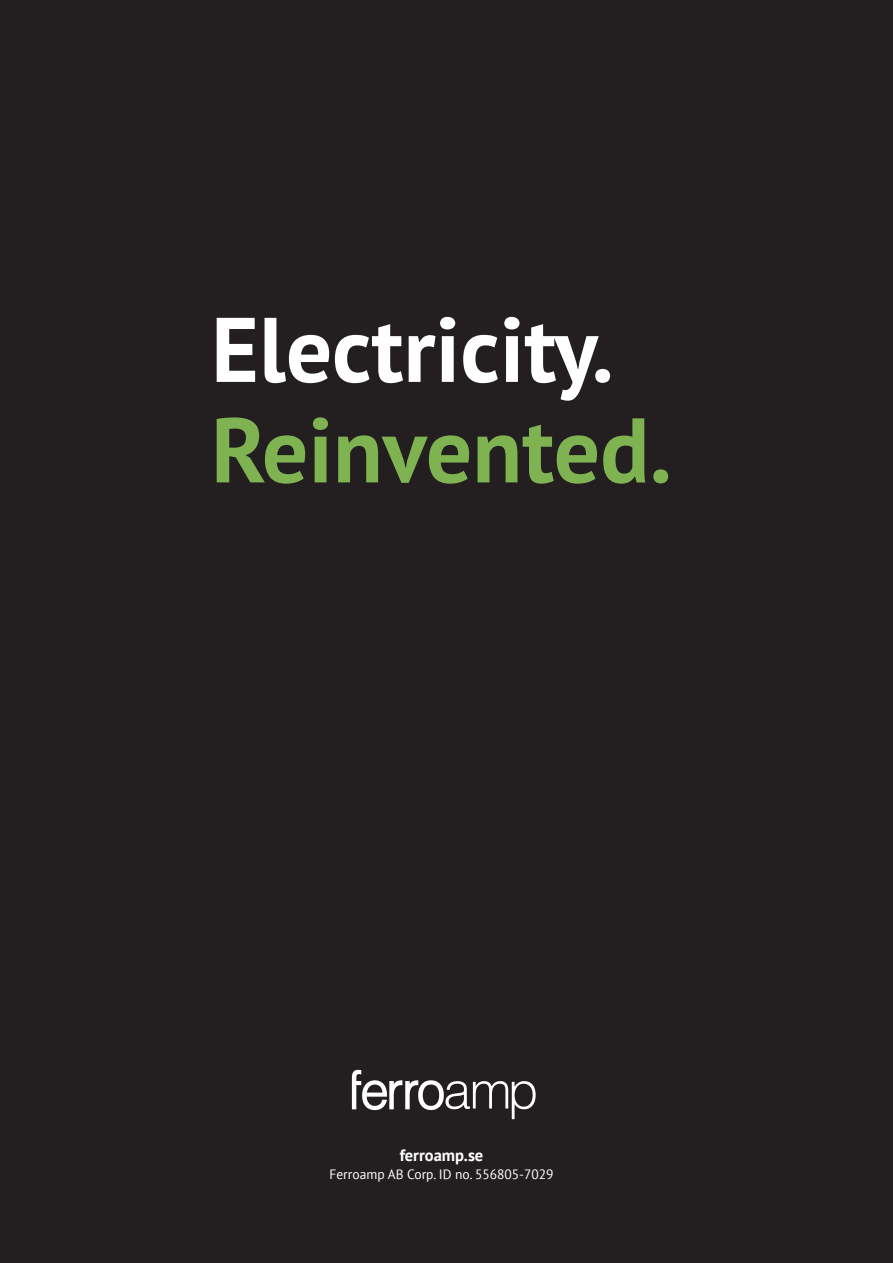
<style>
.page{position:relative;width:893px;height:1263px;background:#231f20}
.page>*{position:absolute;margin:0;border:0;box-sizing:border-box;transform-origin:0 0}
.Grafrubrik_svart{font:700 91.5px "PT Sans";color:#fff}
.Grafrubrik_svart-2{font:700 91.5px "PT Sans";color:#7fb351}
.Grafrubrik_svart-3{font:700 16.5px "PT Sans";color:#fff}
.Grafrubrik_svart-4{font:13.5px "PT Sans";color:#fff}
</style>
<div class="page">
<img style="left:352px;top:1069px;width:184px;height:50px">
<p class="Grafrubrik_svart" style="left:211px;top:289px;width:404px">Electricity.</p>
<p class="Grafrubrik_svart-2" style="left:211px;top:390px;width:462px">Reinvented.</p>
<p class="Grafrubrik_svart-3" style="left:400px;top:1144px;width:85px">ferroamp.se</p>
<p class="Grafrubrik_svart-4" style="left:329px;top:1165px;width:226px">Ferroamp AB Corp. ID no. 556805-7029</p>
</div>
